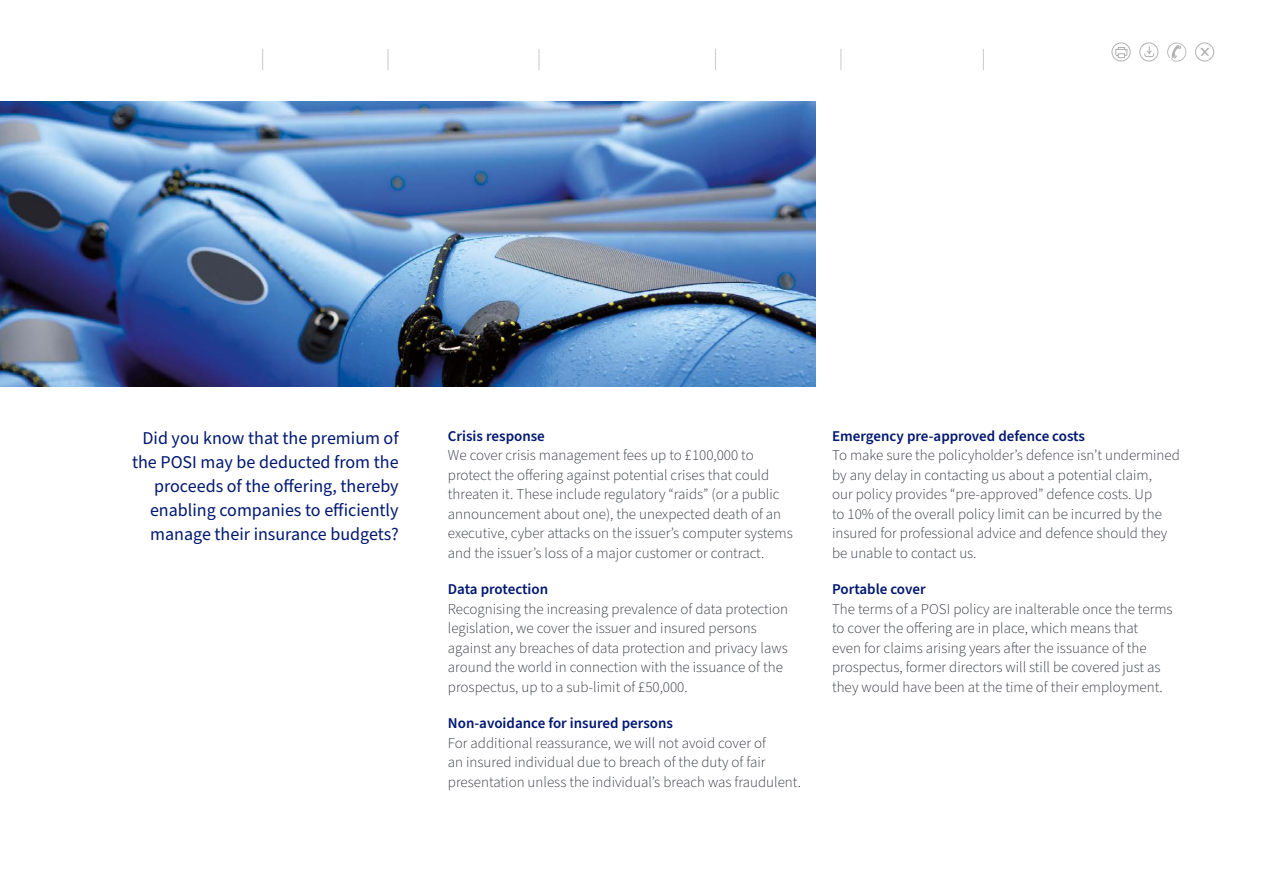
<style>
.page{position:relative;width:1263px;height:893px;background:#fff}
.page>*{position:absolute;margin:0;border:0;box-sizing:border-box;transform-origin:0 0}
.Copy{font:18px/24px "Source Sans Pro";color:#001871;text-align:right}
.Copy-2{font:300 15px/19.5px "Source Sans Pro";color:#343741}
.Copy-3{font:600 15px "Source Sans Pro";color:#001871}
</style>
<div class="page">
<img style="left:0;top:101px;width:815px;height:286px">
<svg style="left:262px;top:49px;width:1px;height:21px"></svg>
<svg style="left:715px;top:49px;width:1px;height:21px"></svg>
<svg style="left:840px;top:49px;width:1px;height:21px"></svg>
<svg style="left:538px;top:49px;width:1px;height:21px"></svg>
<hr style="left:387px;top:49px;width:2px;height:21px;background:#d0d0d0">
<svg style="left:983px;top:49px;width:1px;height:21px"></svg>
<svg style="left:1167px;top:43px;width:19px;height:19px"></svg>
<div style="left:1195px;top:42px;width:19px;height:19px;border:1px solid #b1b1b1;border-radius:50%"></div>
<svg style="left:1200px;top:48px;width:9px;height:8px"></svg>
<div style="left:1111px;top:42px;width:19px;height:19px;border:1px solid #b1b1b1;border-radius:50%"></div>
<svg style="left:1115px;top:47px;width:13px;height:11px"></svg>
<div style="left:1139px;top:42px;width:19px;height:19px;border:1px solid #b1b1b1;border-radius:50%"></div>
<svg style="left:1144px;top:46px;width:10px;height:11px"></svg>
<p class="Copy" style="left:132px;top:426px;width:268px">Did you know that the premium of the POSI may be deducted from the proceeds of the offering, thereby enabling companies to efficiently manage their insurance budgets?</p>
<p class="Copy-3" style="left:832px;top:426px;width:254px">Emergency pre-approved defence costs</p>
<p class="Copy-3" style="left:448px;top:426px;width:98px">Crisis response</p>
<p class="Copy-2" style="left:448px;top:446px;width:346px">We cover crisis management fees up to £100,000 to protect the offering against potential crises that could threaten it. These include regulatory “raids” (or a public announcement about one), the unexpected death of an executive, cyber attacks on the issuer’s computer systems and the issuer’s loss of a major customer or contract.</p>
<p class="Copy-3" style="left:448px;top:579px;width:102px">Data protection</p>
<p class="Copy-2" style="left:448px;top:599px;width:342px">Recognising the increasing prevalence of data protection legislation, we cover the issuer and insured persons against any breaches of data protection and privacy laws around the world in connection with the issuance of the prospectus, up to a sub-limit of £50,000.</p>
<p class="Copy-3" style="left:448px;top:713px;width:226px">Non-avoidance for insured persons</p>
<p class="Copy-2" style="left:448px;top:733px;width:355px">For additional reassurance, we will not avoid cover of<br>an insured individual due to breach of the duty of fair presentation unless the individual’s breach was fraudulent.</p>
<p class="Copy-2" style="left:832px;top:446px;width:349px">To make sure the policyholder’s defence isn’t undermined by any delay in contacting us about a potential claim,<br>our policy provides “pre-approved” defence costs. Up<br>to 10% of the overall policy limit can be incurred by the insured for professional advice and defence should they be unable to contact us.</p>
<p class="Copy-3" style="left:832px;top:579px;width:95px">Portable cover</p>
<p class="Copy-2" style="left:832px;top:599px;width:342px">The terms of a POSI policy are inalterable once the terms to cover the offering are in place, which means that<br>even for claims arising years after the issuance of the prospectus, former directors will still be covered just as they would have been at the time of their employment.</p>
</div>
